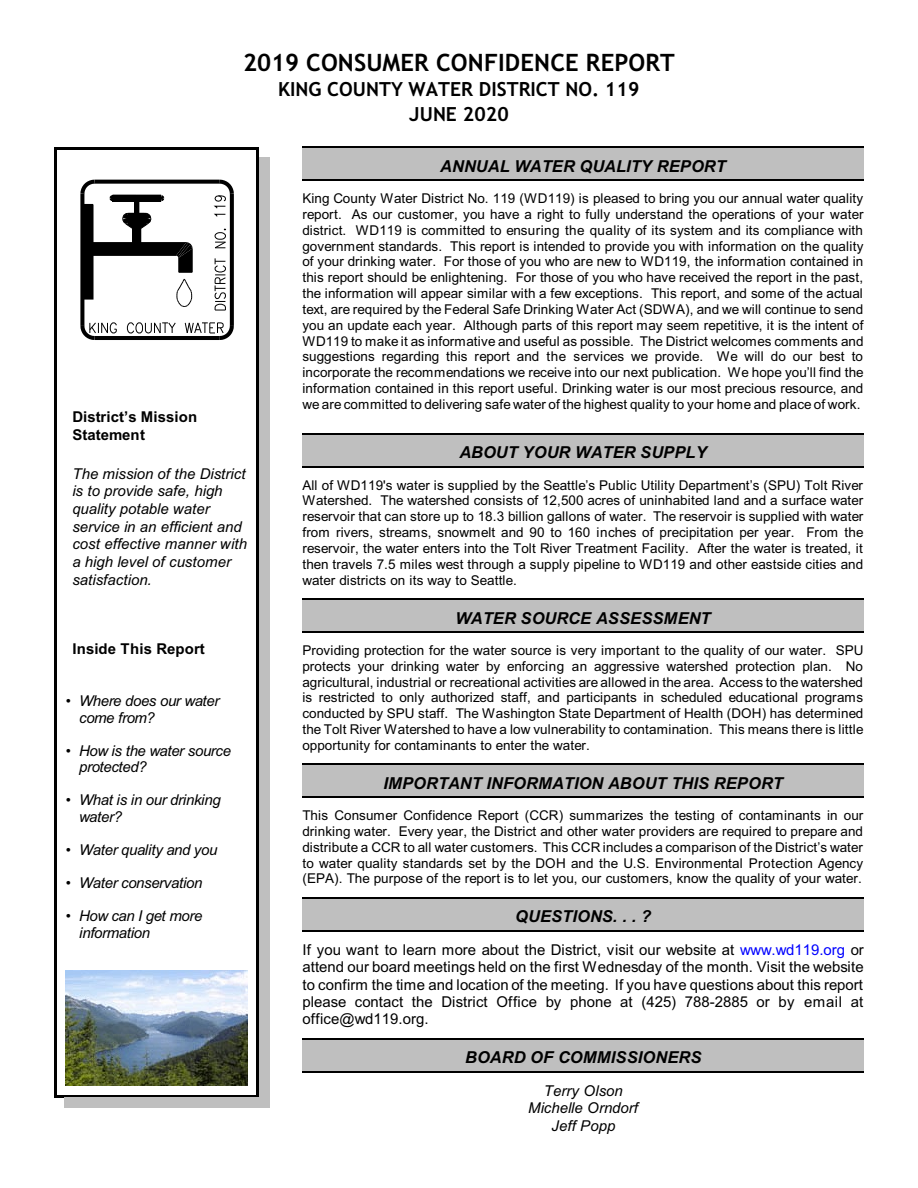
<style>
.page{position:relative;width:918px;height:1188px;background:#fff}
.page>*{position:absolute;margin:0;border:0;box-sizing:border-box;transform-origin:0 0}
.t1{font:700 24px "Trebuchet MS";letter-spacing:.005em;color:#000}
.t2{font:700 19.5px/24.2px "Trebuchet MS";color:#000;text-align:center}
.t3{font:italic 700 16.5px "Arial";color:#000}
.t4{font:15px/17.2px "Arial";color:#000;text-align:justify}
.t5{font:italic 15px/17.7px "Arial";letter-spacing:-.005em;color:#000;text-align:center}
.t6{font:italic 15px/16.5px "Arial";letter-spacing:-.025em;color:#000}
.t7{font:700 15px/18px "Arial";letter-spacing:.005em;color:#000}
.t8{font:13.5px/15.9px "Arial";color:#000;text-align:justify}
.s1{color:#00f}
.s2{font-style:normal}
</style>
<div class="page">
<div style="left:302px;top:147px;width:562px;height:32px;background:#bfbfbf"></div>
<hr style="left:302px;top:147px;width:562px;height:1px;background:#000">
<hr style="left:302px;top:180px;width:562px;height:1px;background:#000">
<div style="left:302px;top:433px;width:562px;height:33px;background:#bfbfbf"></div>
<hr style="left:302px;top:433px;width:562px;height:2px;background:#000">
<hr style="left:302px;top:466px;width:562px;height:1px;background:#000">
<div style="left:302px;top:599px;width:562px;height:32px;background:#bfbfbf"></div>
<hr style="left:302px;top:599px;width:562px;height:1px;background:#000">
<hr style="left:302px;top:631px;width:562px;height:2px;background:#000">
<div style="left:302px;top:764px;width:562px;height:32px;background:#bfbfbf"></div>
<hr style="left:302px;top:764px;width:562px;height:1px;background:#000">
<hr style="left:302px;top:797px;width:562px;height:1px;background:#000">
<div style="left:302px;top:897px;width:562px;height:33px;background:#bfbfbf"></div>
<hr style="left:302px;top:897px;width:562px;height:2px;background:#000">
<hr style="left:302px;top:930px;width:562px;height:1px;background:#000">
<div style="left:302px;top:1038px;width:562px;height:33px;background:#bfbfbf"></div>
<hr style="left:302px;top:1038px;width:562px;height:1px;background:#000">
<hr style="left:302px;top:1071px;width:562px;height:1px;background:#000">
<svg style="left:127px;top:323px;width:48px;height:10px"></svg>
<svg style="left:193px;top:180px;width:22px;height:4px"></svg>
<svg style="left:230px;top:208px;width:4px;height:114px"></svg>
<svg style="left:185px;top:322px;width:49px;height:18px"></svg>
<hr style="left:95px;top:336px;width:125px;height:4px;background:#000">
<svg style="left:80px;top:322px;width:36px;height:18px"></svg>
<svg style="left:80px;top:307px;width:4px;height:19px"></svg>
<svg style="left:215px;top:258px;width:11px;height:53px"></svg>
<svg style="left:215px;top:229px;width:11px;height:20px"></svg>
<svg style="left:215px;top:214px;width:11px;height:3px"></svg>
<svg style="left:215px;top:179px;width:19px;height:29px"></svg>
<svg style="left:80px;top:179px;width:113px;height:128px"></svg>
<img style="left:66px;top:970px;width:181px;height:116px">
<hr style="left:54px;top:147px;width:3px;height:950px;background:#000">
<hr style="left:256px;top:147px;width:3px;height:950px;background:#000">
<hr style="left:54px;top:147px;width:204px;height:3px;background:#000">
<hr style="left:54px;top:1095px;width:204px;height:2px;background:#000">
<div style="left:259px;top:158px;width:10px;height:950px;background:#bfbfbf"></div>
<div style="left:64px;top:1097px;width:205px;height:11px;background:#bfbfbf"></div>
<h1 class="t1" style="left:243px;top:53px;width:433px">2019 CONSUMER CONFIDENCE REPORT</h1>
<h2 class="t2" style="left:278px;top:79px;width:363px">KING COUNTY WATER DISTRICT NO. 119<br>JUNE 2020</h2>
<p class="t3" style="left:440px;top:160px;width:287px">ANNUAL WATER QUALITY REPORT</p>
<p class="t8" style="left:302px;top:192px;width:563px">King County Water District No. 119 (WD119) is pleased to bring you our annual water quality report. As our customer, you have a right to fully understand the operations of your water district. WD119 is committed to ensuring the quality of its system and its compliance with government standards. This report is intended to provide you with information on the quality of your drinking water. For those of you who are new to WD119, the information contained in this report should be enlightening. For those of you who have received the report in the past, the information will appear similar with a few exceptions. This report, and some of the actual text, are required by the Federal Safe Drinking Water Act (SDWA), and we will continue to send you an update each year. Although parts of this report may seem repetitive, it is the intent of WD119 to make it as informative and useful as possible. The District welcomes comments and suggestions regarding this report and the services we provide. We will do our best to incorporate the recommendations we receive into our next publication. We hope you’ll find the information contained in this report useful. Drinking water is our most precious resource, and we are committed to delivering safe water of the highest quality to your home and place of work.</p>
<p class="t3" style="left:459px;top:446px;width:249px">ABOUT YOUR WATER SUPPLY</p>
<p class="t8" style="left:302px;top:478px;width:563px">All of WD119's water is supplied by the Seattle’s Public Utility Department’s (SPU) Tolt River Watershed. The watershed consists of 12,500 acres of uninhabited land and a surface water reservoir that can store up to 18.3 billion gallons of water. The reservoir is supplied with water from rivers, streams, snowmelt and 90 to 160 inches of precipitation per year. From the reservoir, the water enters into the Tolt River Treatment Facility. After the water is treated, it then travels 7.5 miles west through a supply pipeline to WD119 and other eastside cities and water districts on its way to Seattle.</p>
<p class="t3" style="left:455px;top:612px;width:257px">WATER SOURCE ASSESSMENT</p>
<p class="t8" style="left:302px;top:643px;width:563px">Providing protection for the water source is very important to the quality of our water. SPU protects your drinking water by enforcing an aggressive watershed protection plan. No agricultural, industrial or recreational activities are allowed in the area. Access to the watershed is restricted to only authorized staff, and participants in scheduled educational programs conducted by SPU staff. The Washington State Department of Health (DOH) has determined the Tolt River Watershed to have a low vulnerability to contamination. This means there is little opportunity for contaminants to enter the water.</p>
<p class="t3" style="left:383px;top:777px;width:401px">IMPORTANT INFORMATION ABOUT THIS REPORT</p>
<p class="t8" style="left:302px;top:809px;width:563px">This Consumer Confidence Report (CCR) summarizes the testing of contaminants in our drinking water. Every year, the District and other water providers are required to prepare and distribute a CCR to all water customers. This CCR includes a comparison of the District’s water to water quality standards set by the DOH and the U.S. Environmental Protection Agency (EPA). The purpose of the report is to let you, our customers, know the quality of your water.</p>
<p class="t3" style="left:515px;top:910px;width:137px">QUESTIONS. . . ?</p>
<p class="t4" style="left:302px;top:943px;width:563px">If you want to learn more about the District, visit our website at <span class="s1">www.wd119.org</span> or attend our board meetings held on the first Wednesday of the month. Visit the website to confirm the time and location of the meeting. If you have questions about this report please contact the District Office by phone at (425) 788-2885 or by email at office@wd119.org.</p>
<p class="t3" style="left:465px;top:1051px;width:238px">BOARD OF COMMISSIONERS</p>
<p class="t5" style="left:528px;top:1083px;width:111px">Terry Olson<br>Michelle Orndorf<br>Jeff Popp</p>
<p class="t7" style="left:72px;top:409px;width:126px">District’s Mission<br>Statement</p>
<p class="t5" style="left:72px;top:466px;width:176px;text-align:left">The mission of the District is to provide safe, high quality potable water service in an efficient and cost effective manner with a high level of customer satisfaction.</p>
<p class="t7" style="left:72px;top:642px;width:134px">Inside This Report</p>
<p class="t6" style="left:79px;top:694px;width:142px;text-indent:-13px"><span class="s2">•</span> Where does our water come from?</p>
<p class="t6" style="left:79px;top:743px;width:153px;text-indent:-13px">• How is the water source protected?</p>
<p class="t6" style="left:79px;top:793px;width:143px;text-indent:-13px">• What is in our drinking water?</p>
<p class="t6" style="left:66px;top:843px;width:153px">• Water quality and you</p>
<p class="t6" style="left:66px;top:876px;width:138px">• Water conservation</p>
<p class="t6" style="left:79px;top:909px;width:125px;text-indent:-13px">• How can I get more information</p>
</div>
